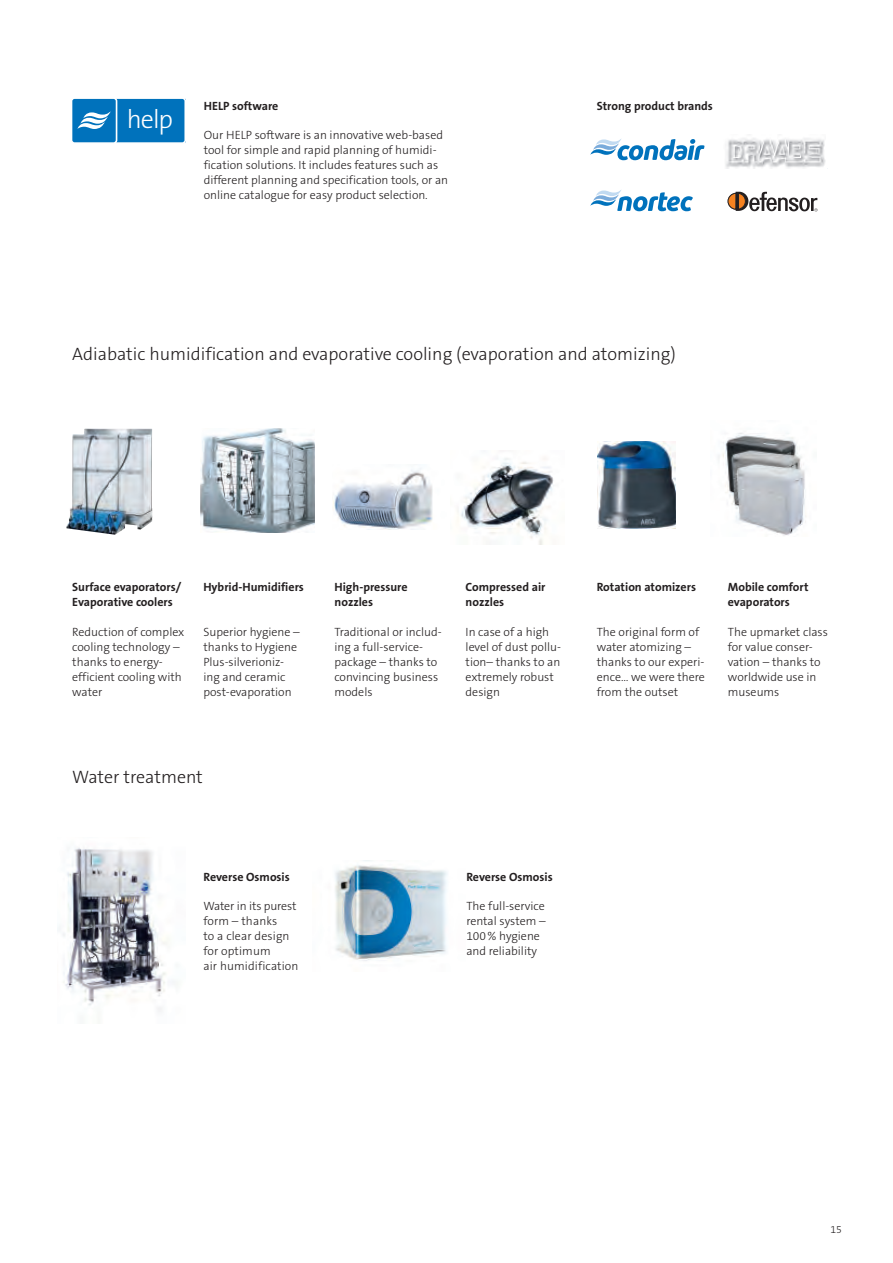
<style>
.page{position:relative;width:893px;height:1263px;background:#fff}
.page>*{position:absolute;margin:0;border:0;box-sizing:border-box;transform-origin:0 0}
.t1{font:300 26.1px "The Sans B W3";letter-spacing:-.04em;color:#fff}
.t2{font:300 18px "The Sans B W3";color:#231f20}
.t3{font:300 12px/14.9px "The Sans B W3";color:#231f20}
.t4{font:700 12px/14.9px "The Sans B W7";color:#231f20}
.t5{font:300 10.5px "The Sans B W3";color:#231f20}
</style>
<div class="page">
<img style="left:66px;top:429px;width:86px;height:106px">
<img style="left:200px;top:428px;width:114px;height:105px">
<img style="left:333px;top:468px;width:100px;height:61px">
<img style="left:457px;top:458px;width:97px;height:86px">
<img style="left:598px;top:442px;width:77px;height:86px">
<img style="left:718px;top:433px;width:88px;height:103px">
<svg style="left:728px;top:192px;width:89px;height:20px"></svg>
<svg style="left:590px;top:139px;width:114px;height:21px"></svg>
<svg style="left:590px;top:190px;width:103px;height:21px"></svg>
<img style="left:725px;top:138px;width:101px;height:30px">
<svg style="left:801px;top:161px;width:25px;height:7px"></svg>
<img style="left:335px;top:865px;width:112px;height:96px">
<img style="left:59px;top:847px;width:116px;height:165px">
<svg style="left:72px;top:98px;width:113px;height:45px;background:#1b81c3"></svg>
<p class="t4" style="left:204px;top:98px;width:76px">HELP software</p>
<p class="t4" style="left:597px;top:98px;width:118px">Strong product brands</p>
<p class="t3" style="left:204px;top:128px;width:246px">Our HELP software is an innovative web-based tool for simple and rapid planning of humidi&shy;fication solutions. It includes features such as different planning and specification tools, or an online catalogue for easy product selection.</p>
<h1 class="t1" style="left:127px;top:103px;width:117px">help help</h1>
<h2 class="t2" style="left:72px;top:342px;width:605px">Adiabatic humidification and evaporative cooling (evaporation and atomizing)</h2>
<p class="t4" style="left:72px;top:580px;width:111px">Surface evaporators/<br>Evaporative coolers</p>
<p class="t3" style="left:72px;top:625px;width:114px">Reduction of complex cooling technology – thanks to energy&shy;efficient cooling with water</p>
<p class="t4" style="left:203px;top:580px;width:102px">Hybrid-Humidifiers</p>
<p class="t3" style="left:203px;top:625px;width:98px">Superior hygiene – thanks to Hygiene<br>Plus-silverioniz&shy;ing and ceramic post-evaporation</p>
<h2 class="t2" style="left:72px;top:765px;width:132px">Water treatment</h2>
<p class="t4" style="left:334px;top:580px;width:75px">High-pressure nozzles</p>
<p class="t3" style="left:334px;top:625px;width:109px">Traditional or includ&shy;ing a full-service&shy;package – thanks to convincing business models</p>
<p class="t4" style="left:466px;top:580px;width:81px">Compressed air nozzles</p>
<p class="t3" style="left:466px;top:625px;width:97px">In case of a high level of dust pollu&shy;tion– thanks to an extremely robust design</p>
<p class="t4" style="left:203px;top:869px;width:88px">Reverse Osmosis</p>
<p class="t3" style="left:203px;top:899px;width:97px">Water in its purest form – thanks<br>to a clear design for optimum<br>air humidification</p>
<p class="t4" style="left:466px;top:869px;width:88px">Reverse Osmosis</p>
<p class="t3" style="left:466px;top:899px;width:81px">The full-service rental system –<br>100% hygiene and reliability</p>
<p class="t4" style="left:597px;top:580px;width:101px">Rotation atomizers</p>
<p class="t3" style="left:597px;top:625px;width:110px">The original form of water atomizing – thanks to our experi&shy;ence… we were there from the outset</p>
<p class="t4" style="left:728px;top:580px;width:82px">Mobile comfort evaporators</p>
<p class="t3" style="left:728px;top:625px;width:102px">The upmarket class for value conser&shy;vation – thanks to worldwide use in museums</p>
<p class="t5" style="left:830px;top:1223px;width:13px">15</p>
</div>
